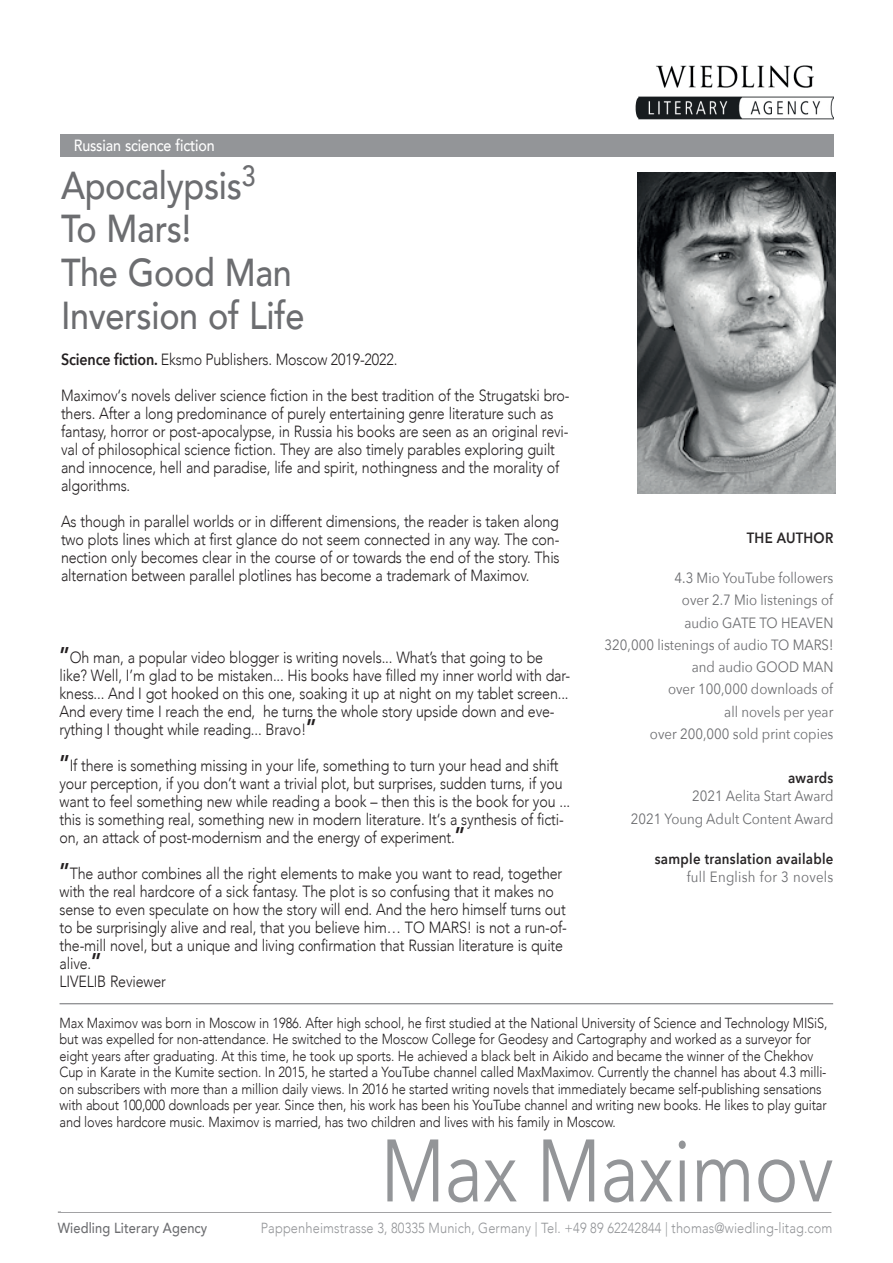
<style>
.page{position:relative;width:893px;height:1263px;background:#fff}
.page>*{position:absolute;margin:0;border:0;box-sizing:border-box;transform-origin:0 0}
.t1{font:87.45px "Avenir Next";letter-spacing:-.01em;color:#939598;scale:.83 1}
.t2{font:500 38.85px/43.2px "Avenir";letter-spacing:-.01em;color:#6c6d70;scale:.88 1}
.t3{font:300 16.2px/18px "Avenir";letter-spacing:-.01em;color:#231f20;scale:.88 1}
.t4{font:500 16.2px "Avenir";letter-spacing:-.01em;color:#fff;scale:.88 1}
.t5{font:14.85px/22.2px "Avenir Next";color:#6c6d70;text-align:right;scale:.89 1}
.t6{font:600 14.85px "Avenir Next";letter-spacing:.02em;color:#282526;scale:.89 1}
.t7{font:14.85px "Avenir Next";letter-spacing:.02em;color:#6c6d70;scale:.89 1}
.t8{font:300 14.55px/16.5px "Avenir";letter-spacing:-.01em;color:#231f20;scale:.88 1}
.t9{font:300 14.55px "Avenir";letter-spacing:.01em;color:#939598;scale:.88 1}
.t10{font:500 14.55px "Avenir";letter-spacing:.01em;color:#6c6d70;scale:.88 1}
.s1{font-family:"Avenir Next";font-weight:600}
.s2{font-weight:800;font-size:22.65px}
</style>
<div class="page">
<img style="left:629px;top:65px;width:204px;height:70px">
<div style="left:60px;top:135px;width:773px;height:22px;background:#939598"></div>
<hr style="left:58px;top:1212px;width:773px;height:1px;background:#6c6d70">
<hr style="left:60px;top:1003px;width:773px;height:1px;background:#6c6d70">
<img style="left:637px;top:173px;width:198px;height:321px">
<p class="t4" style="left:74px;top:131px;width:162px">Russian science fiction</p>
<h2 class="t2" style="left:61px;top:162px;width:278px">Apocalypsis<sup>3<br></sup>To Mars!<br>The Good Man<br>Inversion of Life</h2>
<p class="t3" style="left:61px;top:350px;width:384px"><span class="s1">Science fiction.</span> Eksmo Publishers. Moscow 2019-2022.</p>
<p class="t3" style="left:61px;top:386px;width:579px">Maximov‘s novels deliver science fiction in the best tradition of the Strugatski bro&shy;thers. After a long predominance of purely entertaining genre literature such as fantasy, horror or post-apocalypse, in Russia his books are seen as an original revi&shy;val of philosophical science fiction. They are also timely parables exploring guilt and innocence, hell and paradise, life and spirit, nothingness and the morality of algorithms.</p>
<p class="t3" style="left:61px;top:512px;width:568px;text-align:justify">As though in parallel worlds or in different dimensions, the reader is taken along two plots lines which at first glance do not seem connected in any way. The con&shy;nection only becomes clear in the course of or towards the end of the story. This alternation between parallel plotlines has become a trademark of Maximov.</p>
<p class="t3" style="left:60px;top:648px;width:582px"><span class="s2">”</span>Oh man, a popular video blogger is writing novels... What’s that going to be like? Well, I’m glad to be mistaken... His books have filled my inner world with dar&shy;kness... And I got hooked on this one, soaking it up at night on my tablet screen...<br>And every time I reach the end, he turns the whole story upside down and eve&shy;rything I thought while reading... Bravo!<span class="s2">”</span></p>
<p class="t3" style="left:60px;top:756px;width:582px"><span class="s2">”</span>If there is something missing in your life, something to turn your head and shift your perception, if you don’t want a trivial plot, but surprises, sudden turns, if you want to feel something new while reading a book – then this is the book for you ... this is something real, something new in modern literature. It‘s a synthesis of ficti&shy;on, an attack of post-modernism and the energy of experiment.<span class="s2">”</span></p>
<p class="t3" style="left:60px;top:864px;width:578px"><span class="s2">”</span>The author combines all the right elements to make you want to read, together with the real hardcore of a sick fantasy. The plot is so confusing that it makes no sense to even speculate on how the story will end. And the hero himself turns out to be surprisingly alive and real, that you believe him… TO MARS! is not a run-of&shy;the-mill novel, but a unique and living confirmation that Russian literature is quite alive.<span class="s2">”<br></span>LIVELIB Reviewer</p>
<p class="t6" style="left:747px;top:525px;width:99px">THE AUTHOR</p>
<p class="t5" style="left:605px;top:566px;width:259px">4.3 Mio YouTube followers<br>over 2.7 Mio listenings of<br>audio GATE TO HEAVEN<br>320,000 listenings of audio TO MARS! and audio GOOD MAN<br>over 100,000 downloads of<br>all novels per year<br>over 200,000 sold print copies</p>
<p class="t6" style="left:788px;top:765px;width:52px">awards</p>
<p class="t5" style="left:631px;top:784px;width:229px">2021 Aelita Start Award<br>2021 Young Adult Content Award</p>
<p class="t6" style="left:655px;top:846px;width:202px">sample translation available</p>
<p class="t7" style="left:687px;top:864px;width:166px">full English for 3 novels</p>
<p class="t8" style="left:60px;top:1014px;width:874px">Max Maximov was born in Moscow in 1986. After high school, he first studied at the National University of Science and Technology MISiS, but was expelled for non-attendance. He switched to the Moscow College for Geodesy and Cartography and worked as a surveyor for eight years after graduating. At this time, he took up sports. He achieved a black belt in Aikido and became the winner of the Chekhov Cup in Karate in the Kumite section. In 2015, he started a YouTube channel called MaxMaximov. Currently the channel has about 4.3 milli&shy;on subscribers with more than a million daily views. In 2016 he started writing novels that immediately became self-publishing sensations with about 100,000 downloads per year. Since then, his work has been his YouTube channel and writing new books. He likes to play guitar and loves hardcore music. Maximov is married, has two children and lives with his family in Moscow.</p>
<h1 class="t1" style="left:381px;top:1097px;width:547px">Max Maximov</h1>
<p class="t10" style="left:58px;top:1215px;width:171px">Wiedling Literary Agency</p>
<p class="t9" style="left:261px;top:1219px;width:651px">Pappenheimstrasse 3, 80335 Munich, Germany | Tel. +49 89 62242844 | thomas@wiedling-litag.com</p>
</div>
